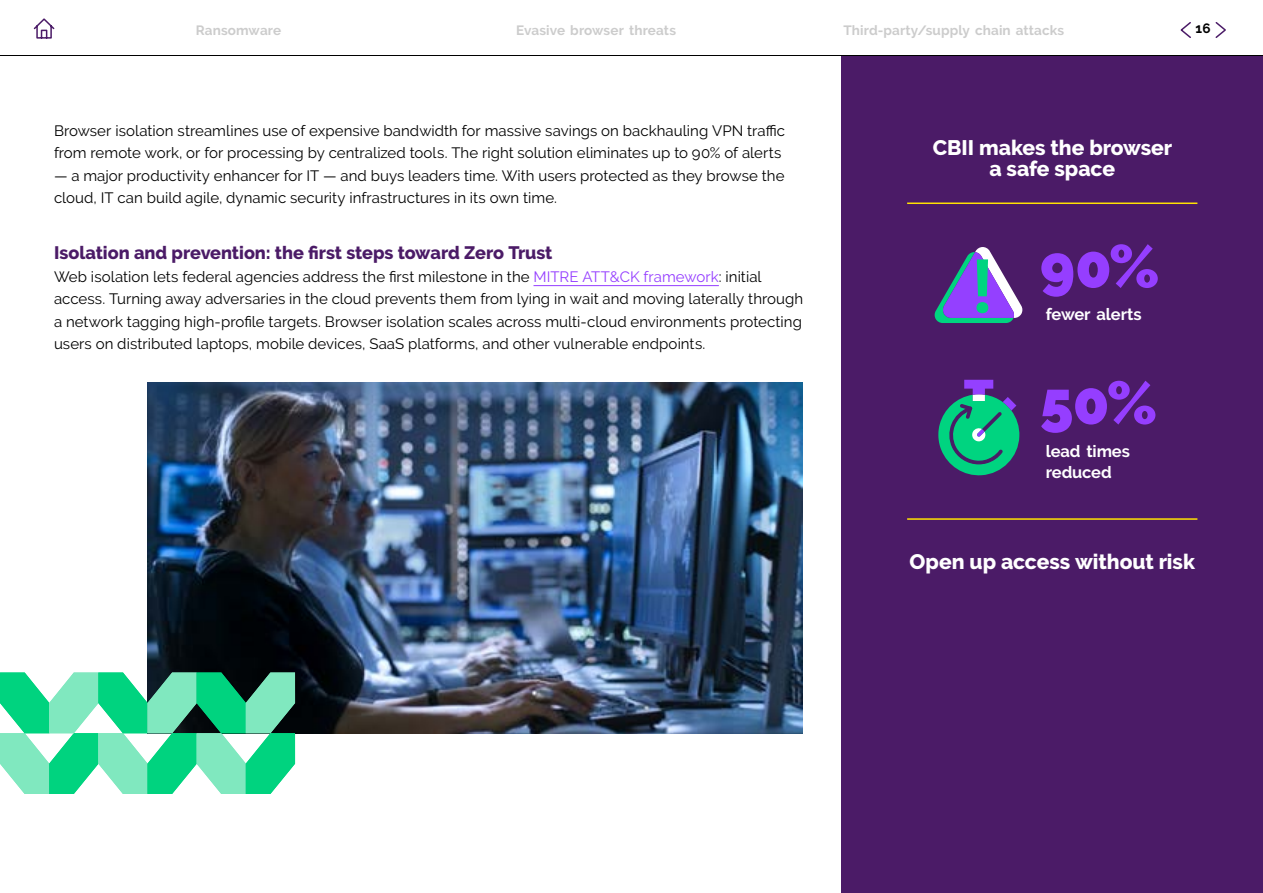
<style>
.page{position:relative;width:1263px;height:893px;background:#fff}
.page>*{position:absolute;margin:0;border:0;box-sizing:border-box;transform-origin:0 0}
.t1{font:900 60px "Raleway";color:#953eff}
.t2{font:800 21px/21px "Raleway";color:#fff;text-align:center}
.t3{font:800 18px "Raleway";color:#4b1b67}
.t4{font:700 16.5px/21px "Raleway";letter-spacing:-.01em;color:#fff}
.t5{font:15px/22.5px "Raleway";letter-spacing:.005em;color:#000}
.t6{font:700 13.5px "Raleway";letter-spacing:.01em;color:#ccc}
.t7{font:700 13.5px "Raleway";color:#000}
.s1{color:#953eff}
</style>
<div class="page">
<div style="left:841px;top:27px;width:422px;height:866px;background:#4b1b67"></div>
<hr style="left:533px;top:285px;width:186px;height:1px;background:#953eff">
<img style="left:148px;top:383px;width:654px;height:350px">
<div style="left:0;top:0;width:1263px;height:56px;background:#fff"></div>
<svg style="left:1180px;top:22px;width:11px;height:16px"></svg>
<svg style="left:1215px;top:22px;width:11px;height:16px"></svg>
<hr style="left:0;top:55px;width:1263px;height:1px;background:#000">
<svg style="left:33px;top:18px;width:22px;height:21px"></svg>
<svg style="left:934px;top:247px;width:89px;height:76px"></svg>
<hr style="left:907px;top:518px;width:290px;height:2px;background:#ffe202">
<svg style="left:938px;top:380px;width:82px;height:96px"></svg>
<hr style="left:907px;top:203px;width:290px;height:1px;background:#ffe202">
<svg style="left:0;top:672px;width:295px;height:122px"></svg>
<p class="t6" style="left:196px;top:22px;width:87px">Ransomware</p>
<p class="t6" style="left:516px;top:22px;width:162px">Evasive browser threats</p>
<p class="t6" style="left:843px;top:22px;width:222px">Third-party/supply chain attacks</p>
<p class="t7" style="left:1195px;top:21px;width:16px">16</p>
<p class="t5" style="left:54px;top:119px;width:732px">Browser isolation streamlines use of expensive bandwidth for massive savings on backhauling VPN traffic from remote work, or for processing by centralized tools. The right solution eliminates up to 90% of alerts</p>
<p class="t5" style="left:54px;top:164px;width:732px">— a major productivity enhancer for IT — and buys leaders time. With users protected as they browse the cloud, IT can build agile, dynamic security infrastructures in its own time.</p>
<p class="t3" style="left:54px;top:243px;width:500px">Isolation and prevention: the first steps toward Zero Trust</p>
<p class="t5" style="left:54px;top:265px;width:751px">Web isolation lets federal agencies address the first milestone in the <span class="s1">MITRE ATT&amp;CK framework</span>: initial access. Turning away adversaries in the cloud prevents them from lying in wait and moving laterally through a network tagging high-profile targets. Browser isolation scales across multi-cloud environments protecting users on distributed laptops, mobile devices, SaaS platforms, and other vulnerable endpoints.</p>
<h2 class="t2" style="left:933px;top:137px;width:241px">CBII makes the browser a safe space</h2>
<h1 class="t1" style="left:1040px;top:231px;width:122px">90%</h1>
<p class="t4" style="left:1046px;top:304px;width:98px">fewer alerts</p>
<h1 class="t1" style="left:1040px;top:368px;width:119px">50%</h1>
<p class="t4" style="left:1046px;top:440px;width:86px">lead times reduced</p>
<h2 class="t2" style="left:909px;top:551px;width:287px">Open up access without risk</h2>
</div>
